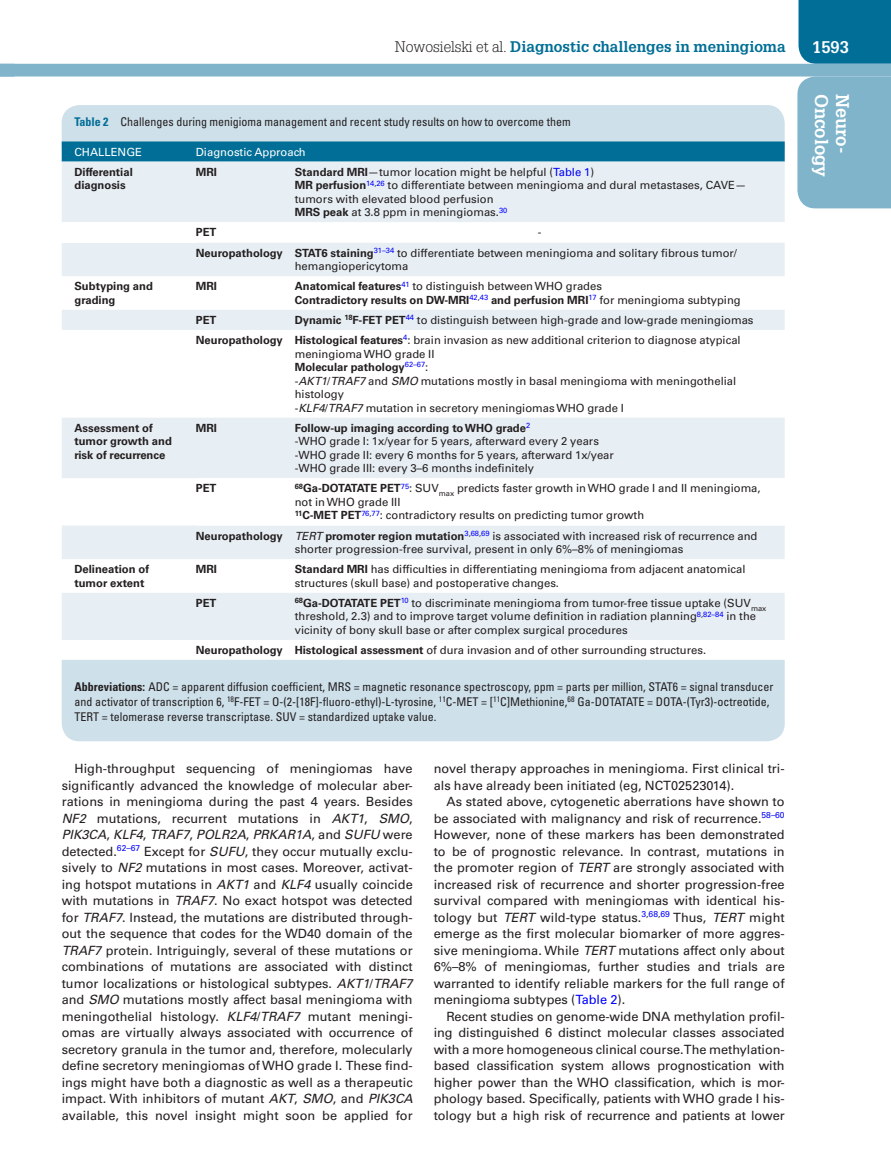
<style>
.page{position:relative;width:891px;height:1175px;background:#fff}
.page>*{position:absolute;margin:0;border:0;box-sizing:border-box;transform-origin:0 0}
.t1{font:700 18px "Glypha LT Std";color:#fff}
.t2{font:700 16.5px "Glypha LT Std";color:#fff}
.t3{font:700 15px "Glypha LT Std";color:#006e96}
.t4{font:12.75px/16.5px "Univers LT Std";color:#231f20;text-align:justify}
.t5{font:condensed 12px/15px "Univers LT Std";color:#231f20}
.t6{font:11.25px/13.5px "Univers LT Std";color:#231f20}
.t7{font:700 11.25px/13.5px "Univers LT Std";color:#231f20}
.t8{font:11.25px "Univers LT Std";color:#fff}
.s1{font-weight:300;color:#231f20}
.s2{font-weight:700;color:#006e96}
.s3{font-weight:700}
.s4{color:#00f}
.s5{font-weight:400}
.s6{font-style:italic}
</style>
<div class="page">
<div style="left:799px;top:0;width:92px;height:64px;background:#006e96"></div>
<div style="left:0;top:64px;width:891px;height:12px;background:#7fb4ca"></div>
<div style="left:797px;top:76px;width:94px;height:132px;background:#7fb4ca"></div>
<div style="left:62px;top:660px;width:723px;height:81px;background:#cee0ea"></div>
<svg style="left:62px;top:105px;width:723px;height:57px;background:#86b8cc"></svg>
<svg style="left:62px;top:162px;width:723px;height:478px;fill:#e8eff4"></svg>
<div style="left:62px;top:222px;width:134px;height:20px;background:#fff"></div>
<svg style="left:196px;top:222px;width:589px;height:20px"></svg>
<svg style="left:196px;top:478px;width:589px;height:47px"></svg>
<p class="t3" style="left:395px;top:37px;width:392px"><span class="s1">Nowosielski et al.</span> Diagnostic challenges in meningioma</p>
<p class="t2" style="left:812px;top:37px;width:38px">1593</p>
<h1 class="t1" style="left:833px;top:94px;width:85px;rotate:90deg">Oncology</h1>
<h1 class="t1" style="left:854px;top:94px;width:61px;rotate:90deg">Neuro-</h1>
<p class="t5" style="left:74px;top:115px;width:498px"><span class="s2">Table 2</span> Challenges during menigioma management and recent study results on how to overcome them</p>
<p class="t8" style="left:74px;top:145px;width:69px">CHALLENGE</p>
<p class="t8" style="left:196px;top:145px;width:111px">Diagnostic Approach</p>
<p class="t7" style="left:74px;top:165px;width:60px">Differential diagnosis</p>
<p class="t7" style="left:196px;top:165px;width:23px">MRI</p>
<p class="t6" style="left:295px;top:165px;width:453px"><span class="s3">Standard MRI</span>—tumor location might be helpful (<span class="s4">Table 1</span>)<br><span class="s3">MR perfusion</span><sup>14</sup><sup>,</sup><sup>26</sup> to differentiate between meningioma and dural metastases, CAVE— tumors with elevated blood perfusion<br><span class="s3">MRS peak</span> at 3.8 ppm in meningiomas.<sup>30</sup></p>
<p class="t7" style="left:196px;top:226px;width:22px">PET</p>
<p class="t6" style="left:196px;top:222px;width:543px;line-height:20.1px;text-indent:342px">-<br><span class="s3">Neuropathology STAT6 staining</span><sup>31–34</sup> to differentiate between meningioma and solitary fibrous tumor/</p>
<p class="t6" style="left:295px;top:259px;width:115px">hemangiopericytoma</p>
<p class="t7" style="left:74px;top:280px;width:80px">Subtyping and grading</p>
<p class="t7" style="left:196px;top:280px;width:23px">MRI</p>
<p class="t7" style="left:295px;top:280px;width:448px">Anatomical features<sup>41</sup> <span class="s5">to distinguish between WHO grades<br></span>Contradictory results on DW-MRI<sup>42</sup><sup>,</sup><sup>43</sup> and perfusion MRI<sup>17</sup> <span class="s5">for meningioma subtyping</span></p>
<p class="t7" style="left:196px;top:313px;width:22px">PET</p>
<p class="t6" style="left:196px;top:310px;width:559px;line-height:20.1px;text-indent:99px"><span class="s3">Dynamic</span> <sup>18</sup><span class="s3">F-FET PET</span><sup>44</sup> to distinguish between high-grade and low-grade meningiomas<br><span class="s3">Neuropathology Histological features</span><sup>4</sup>: brain invasion as new additional criterion to diagnose atypical</p>
<p class="t6" style="left:295px;top:347px;width:443px">meningioma WHO grade II<br><span class="s3">Molecular pathology</span><sup>62–67</sup>:<br>-<span class="s6">AKT1</span>/<span class="s6">TRAF7</span> and <span class="s6">SMO</span> mutations mostly in basal meningioma with meningothelial histology<br>-<span class="s6">KLF4</span>/<span class="s6">TRAF7</span> mutation in secretory meningiomas WHO grade I</p>
<p class="t7" style="left:74px;top:421px;width:99px">Assessment of tumor growth and risk of recurrence</p>
<p class="t7" style="left:196px;top:421px;width:23px">MRI</p>
<p class="t6" style="left:295px;top:421px;width:321px"><span class="s3">Follow-up imaging according to WHO grade</span><sup>2<br></sup>-WHO grade I: 1x/year for 5 years, afterward every 2 years -WHO grade II: every 6 months for 5 years, afterward 1x/year -WHO grade III: every 3–6 months indefinitely</p>
<p class="t7" style="left:196px;top:482px;width:22px">PET</p>
<p class="t6" style="left:295px;top:482px;width:467px"><sup>68</sup><span class="s3">Ga-DOTATATE PET</span><sup>75</sup>: SUV<sub>max</sub> predicts faster growth in WHO grade I and II meningioma, not in WHO grade III<br><sup>11</sup><span class="s3">C-MET PET</span><sup>76</sup><sup>,</sup><sup>77</sup>: contradictory results on predicting tumor growth</p>
<p class="t6" style="left:295px;top:529px;width:464px;text-indent:-99px"><span class="s3">Neuropathology</span> <span class="s6">TERT</span> <span class="s3">promoter region mutation</span><sup>3</sup><sup>,</sup><sup>68</sup><sup>,</sup><sup>69</sup> is associated with increased risk of recurrence and shorter progression-free survival, present in only 6%–8% of meningiomas</p>
<p class="t7" style="left:74px;top:562px;width:76px">Delineation of tumor extent</p>
<p class="t7" style="left:196px;top:562px;width:23px">MRI</p>
<p class="t6" style="left:295px;top:562px;width:452px"><span class="s3">Standard MRI</span> has difficulties in differentiating meningioma from adjacent anatomical structures (skull base) and postoperative changes.</p>
<p class="t7" style="left:196px;top:596px;width:22px">PET</p>
<p class="t6" style="left:295px;top:596px;width:473px"><sup>68</sup><span class="s3">Ga-DOTATATE PET</span><sup>10</sup> to discriminate meningioma from tumor-free tissue uptake (SUV<sub>max </sub>threshold, 2.3) and to improve target volume definition in radiation planning<sup>8</sup><sup>,</sup><sup>82–84</sup> in the vicinity of bony skull base or after complex surgical procedures</p>
<p class="t6" style="left:196px;top:643px;width:512px"><span class="s3">Neuropathology Histological assessment</span> of dura invasion and of other surrounding structures.</p>
<p class="t5" style="left:74px;top:679px;width:700px"><span class="s3">Abbreviations:</span> ADC = apparent diffusion coefficient, MRS = magnetic resonance spectroscopy, ppm = parts per million, STAT6 = signal transducer and activator of transcription 6, <sup>18</sup>F-FET = O-(2-[18F]-fluoro-ethyl)-L-tyrosine, <sup>11</sup>C-MET = [<sup>11</sup>C]Methionine,<sup>68</sup> Ga-DOTATATE = DOTA-(Tyr3)-octreotide,<br>TERT = telomerase reverse transcriptase. SUV = standardized uptake value.</p>
<p class="t4" style="left:62px;top:760px;width:353px;text-indent:13px">High-throughput sequencing of meningiomas have significantly advanced the knowledge of molecular aber&shy;rations in meningioma during the past 4 years. Besides <span class="s6">NF2</span> mutations, recurrent mutations in <span class="s6">AKT1</span>, <span class="s6">SMO</span>, <span class="s6">PIK3CA</span>, <span class="s6">KLF4</span>, <span class="s6">TRAF7</span>, <span class="s6">POLR2A</span>, <span class="s6">PRKAR1A</span>, and <span class="s6">SUFU</span> were detected.<sup>62–67</sup> Except for <span class="s6">SUFU</span>, they occur mutually exclu&shy;sively to <span class="s6">NF2</span> mutations in most cases. Moreover, activat&shy;ing hotspot mutations in <span class="s6">AKT1</span> and <span class="s6">KLF4</span> usually coincide with mutations in <span class="s6">TRAF7</span>. No exact hotspot was detected for <span class="s6">TRAF7</span>. Instead, the mutations are distributed through&shy;out the sequence that codes for the WD40 domain of the <span class="s6">TRAF7</span> protein. Intriguingly, several of these mutations or combinations of mutations are associated with distinct tumor localizations or histological subtypes. <span class="s6">AKT1</span>/<span class="s6">TRAF7 </span>and <span class="s6">SMO</span> mutations mostly affect basal meningioma with meningothelial histology. <span class="s6">KLF4</span>/<span class="s6">TRAF7</span> mutant meningi&shy;omas are virtually always associated with occurrence of secretory granula in the tumor and, therefore, molecularly define secretory meningiomas of WHO grade I. These find&shy;ings might have both a diagnostic as well as a therapeutic impact. With inhibitors of mutant <span class="s6">AKT</span>, <span class="s6">SMO</span>, and <span class="s6">PIK3CA </span>available, this novel insight might soon be applied for</p>
<p class="t4" style="left:434px;top:760px;width:353px">novel therapy approaches in meningioma. First clinical tri&shy;als have already been initiated (eg, NCT02523014).</p>
<p class="t4" style="left:434px;top:793px;width:353px;text-indent:13px">As stated above, cytogenetic aberrations have shown to be associated with malignancy and risk of recurrence.<sup>58–60<br></sup>However, none of these markers has been demonstrated to be of prognostic relevance. In contrast, mutations in the promoter region of <span class="s6">TERT</span> are strongly associated with increased risk of recurrence and shorter progression-free survival compared with meningiomas with identical his&shy;tology but <span class="s6">TERT</span> wild-type status.<sup>3</sup><sup>,</sup><sup>68</sup><sup>,</sup><sup>69</sup> Thus, <span class="s6">TERT</span> might emerge as the first molecular biomarker of more aggres&shy;sive meningioma. While <span class="s6">TERT</span> mutations affect only about 6%–8% of meningiomas, further studies and trials are warranted to identify reliable markers for the full range of meningioma subtypes (<span class="s4">Table 2</span>).</p>
<p class="t4" style="left:434px;top:1008px;width:353px;text-indent:13px">Recent studies on genome-wide DNA methylation profil&shy;ing distinguished 6 distinct molecular classes associated with a more homogeneous clinical course. The methylation&shy;based classification system allows prognostication with higher power than the WHO classification, which is mor&shy;phology based. Specifically, patients with WHO grade I his&shy;tology but a high risk of recurrence and patients at lower</p>
</div>
